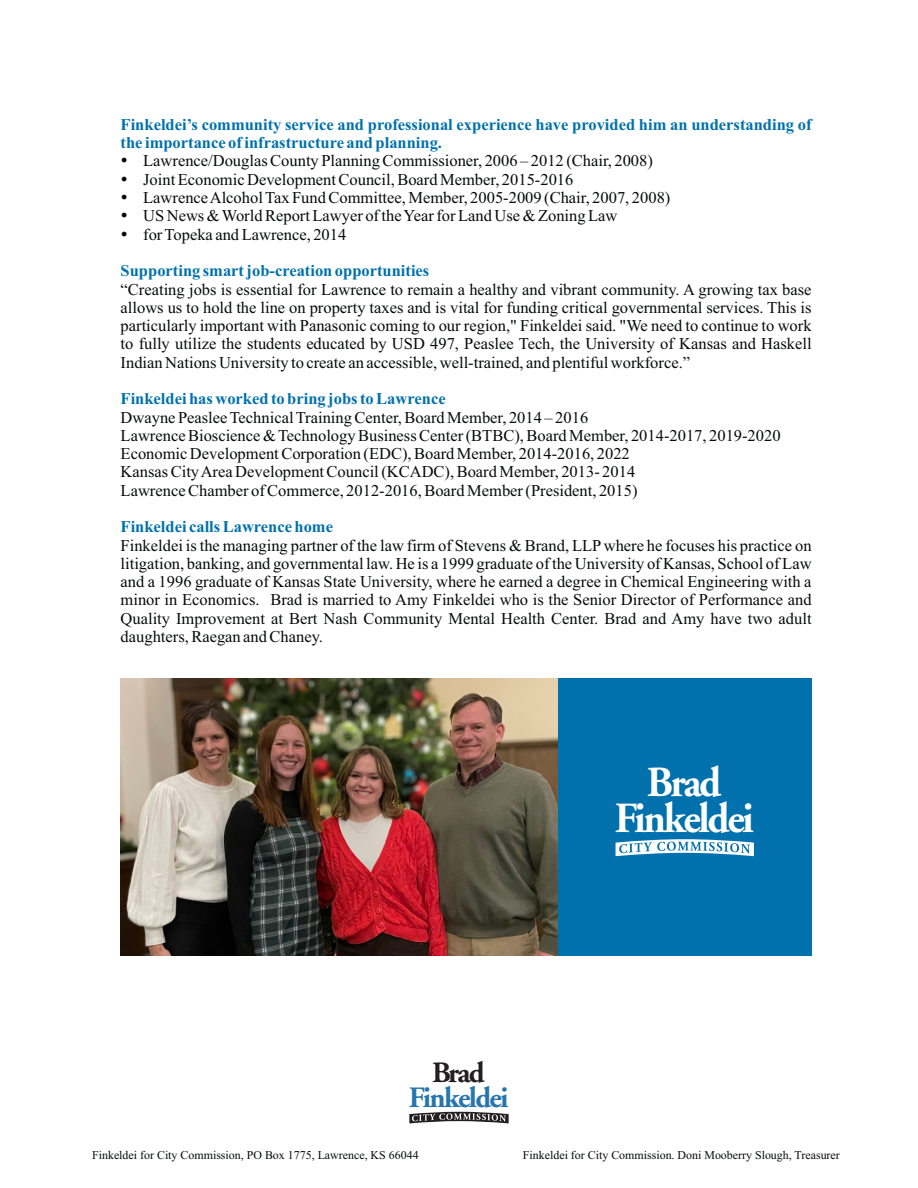
<style>
.page{position:relative;width:918px;height:1188px;background:#fff}
.page>*{position:absolute;margin:0;border:0;box-sizing:border-box;transform-origin:0 0}
.t1{font:700 42.9px/35.8px "Adobe Garamond";letter-spacing:-.055em;color:#fff;text-align:center;scale:.96 1}
.t2{font:700 29.55px "Adobe Garamond";letter-spacing:-.055em;color:#2675ad}
.t3{font:700 29.55px "Adobe Garamond";color:#231f20}
.t4{font:16.5px/18.3px "Times New Roman";color:#090b0b}
.t5{font:700 16.5px/18.3px "Times New Roman";color:#0071ad}
.t6{font:11.85px "Times New Roman";color:#090b0b}
</style>
<div class="page">
<svg style="left:409px;top:1112px;width:100px;height:11px"></svg>
<img style="left:121px;top:678px;width:437px;height:278px">
<div style="left:558px;top:678px;width:254px;height:278px;background:#0071ad"></div>
<svg style="left:616px;top:839px;width:138px;height:17px"></svg>
<p class="t5" style="left:121px;top:117px;width:692px">Finkeldei’s community service and professional experience have provided him an understanding of the importance of infrastructure and planning.</p>
<p class="t4" style="left:143px;top:153px;width:529px">Lawrence/Douglas County Planning Commissioner, 2006 – 2012 (Chair, 2008)<br>Joint Economic Development Council, Board Member, 2015-2016<br>Lawrence Alcohol Tax Fund Committee, Member, 2005-2009 (Chair, 2007, 2008)<br>US News &amp; World Report Lawyer of the Year for Land Use &amp; Zoning Law<br>for Topeka and Lawrence, 2014</p>
<p class="t5" style="left:121px;top:263px;width:310px">Supporting smart job-creation opportunities</p>
<p class="t4" style="left:121px;top:282px;width:692px;text-align:justify">“Creating jobs is essential for Lawrence to remain a healthy and vibrant community. A growing tax base allows us to hold the line on property taxes and is vital for funding critical governmental services. This is particularly important with Panasonic coming to our region," Finkeldei said. "We need to continue to work to fully utilize the students educated by USD 497, Peaslee Tech, the University of Kansas and Haskell Indian Nations University to create an accessible, well-trained, and plentiful workforce.”</p>
<p class="t5" style="left:121px;top:391px;width:327px">Finkeldei has worked to bring jobs to Lawrence</p>
<p class="t4" style="left:121px;top:410px;width:662px">Dwayne Peaslee Technical Training Center, Board Member, 2014 – 2016<br>Lawrence Bioscience &amp; Technology Business Center (BTBC), Board Member, 2014-2017, 2019-2020<br>Economic Development Corporation (EDC), Board Member, 2014-2016, 2022<br>Kansas City Area Development Council (KCADC), Board Member, 2013- 2014<br>Lawrence Chamber of Commerce, 2012-2016, Board Member (President, 2015)</p>
<p class="t5" style="left:121px;top:519px;width:214px">Finkeldei calls Lawrence home</p>
<p class="t4" style="left:121px;top:537px;width:692px;text-align:justify">Finkeldei is the managing partner of the law firm of Stevens &amp; Brand, LLPwhere he focuses his practice on litigation, banking, and governmental law. He is a 1999 graduate of the University of Kansas, School of Law and a 1996 graduate of Kansas State University, where he earned a degree in Chemical Engineering with a minor in Economics. Brad is married to Amy Finkeldei who is the Senior Director of Performance and Quality Improvement at Bert Nash Community Mental Health Center. Brad and Amy have two adult daughters, Raegan and Chaney.</p>
<h2 class="t3" style="left:432px;top:1061px;width:54px">Brad</h2>
<h2 class="t2" style="left:409px;top:1086px;width:101px">Finkeldei</h2>
<h1 class="t1" style="left:615px;top:768px;width:147px">Brad<br>Finkeldei</h1>
<p class="t6" style="left:92px;top:1151px;width:328px">Finkeldei for City Commission, PO Box 1775, Lawrence, KS 66044</p>
<p class="t6" style="left:523px;top:1151px;width:318px">Finkeldei for City Commission. Doni Mooberry Slough, Treasurer</p>
</div>
